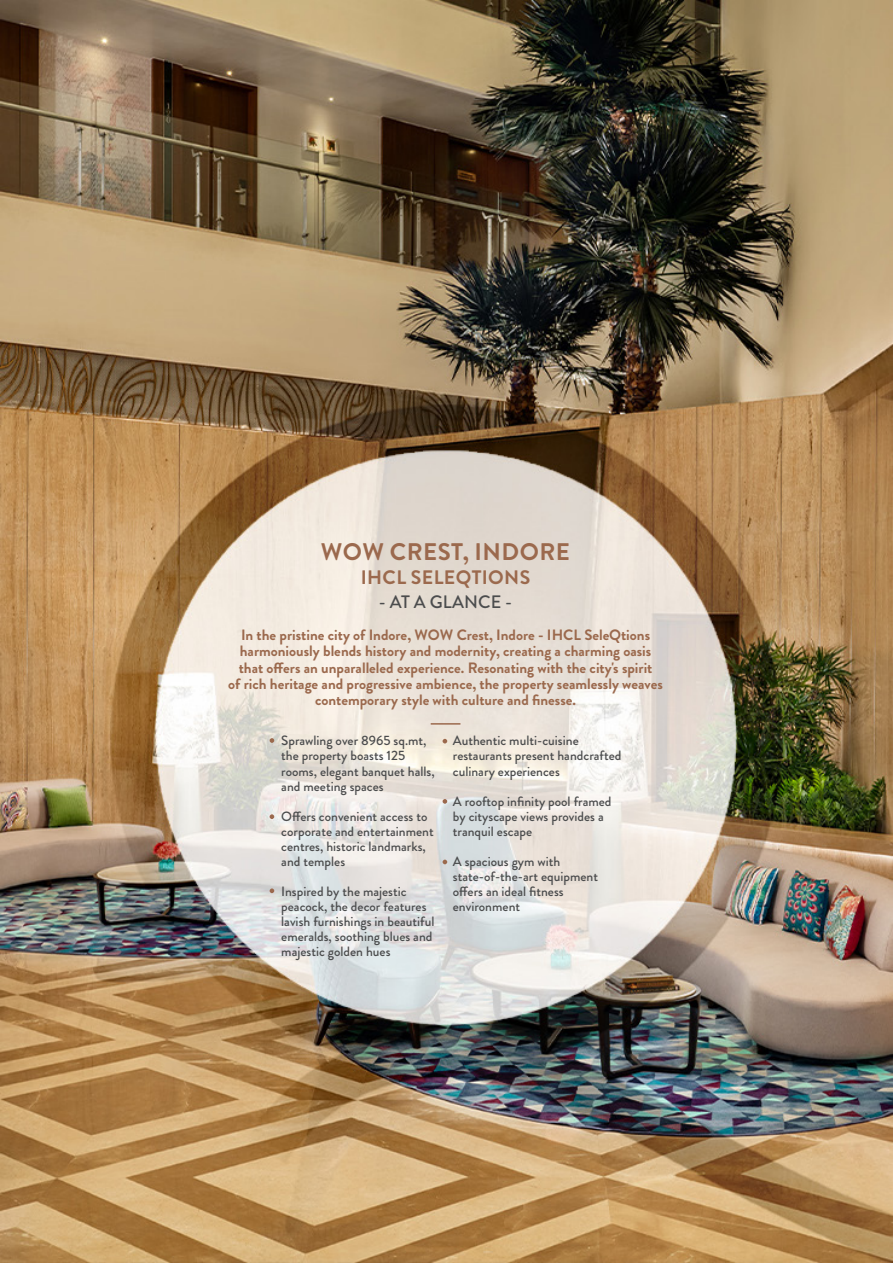
<style>
.page{position:relative;width:893px;height:1263px;background:#fff}
.page>*{position:absolute;margin:0;border:0;box-sizing:border-box;transform-origin:0 0}
.t1{font:700 24px "Brandon Grotesque";letter-spacing:.02em;color:#9b694d}
.t2{font:700 19.5px "Brandon Grotesque";letter-spacing:.02em;color:#9b694d}
.t3{font:500 18px "Brandon Grotesque";color:#4b4c4d}
.t4{font:700 15px "Brandon Grotesque";color:#9b694d}
.t5{font:500 13.5px/15px "Brandon Grotesque";color:#4b4c4d}
</style>
<div class="page">
<img style="left:0;top:0;width:893px;height:1263px">
<hr style="left:431px;top:723px;width:29px;height:2px;background:#9b694d">
<svg style="left:270px;top:738px;width:4px;height:5px"></svg>
<svg style="left:270px;top:814px;width:4px;height:5px"></svg>
<svg style="left:270px;top:888px;width:4px;height:5px"></svg>
<svg style="left:443px;top:739px;width:4px;height:4px"></svg>
<svg style="left:443px;top:799px;width:4px;height:5px"></svg>
<svg style="left:443px;top:860px;width:4px;height:4px"></svg>
<p class="t1" style="left:321px;top:535px;width:251px">WOW CREST, INDORE</p>
<p class="t2" style="left:361px;top:564px;width:171px">IHCL SELEQTIONS</p>
<p class="t3" style="left:379px;top:589px;width:135px">- AT A GLANCE -</p>
<p class="t4" style="left:241px;top:624px;width:411px">In the pristine city of Indore, WOW Crest, Indore - IHCL SeleQtions</p>
<p class="t4" style="left:240px;top:641px;width:413px">harmoniously blends history and modernity, creating a charming oasis</p>
<p class="t4" style="left:239px;top:657px;width:415px">that offers an unparalleled experience. Resonating with the city's spirit</p>
<p class="t4" style="left:228px;top:673px;width:436px">of rich heritage and progressive ambience, the property seamlessly weaves</p>
<p class="t4" style="left:315px;top:690px;width:262px">contemporary style with culture and finesse.</p>
<p class="t5" style="left:281px;top:733px;width:155px">Sprawling over 8965 sq.mt, the property boasts 125 rooms, elegant banquet halls, and meeting spaces</p>
<p class="t5" style="left:281px;top:808px;width:154px">Offers convenient access to corporate and entertainment centres, historic landmarks, and temples</p>
<p class="t5" style="left:281px;top:883px;width:155px">Inspired by the majestic peacock, the decor features lavish furnishings in beautiful emeralds, soothing blues and majestic golden hues</p>
<p class="t5" style="left:453px;top:733px;width:170px">Authentic multi-cuisine restaurants present handcrafted culinary experiences</p>
<p class="t5" style="left:453px;top:793px;width:160px">A rooftop infinity pool framed by cityscape views provides a tranquil escape</p>
<p class="t5" style="left:453px;top:853px;width:147px">A spacious gym with state-of-the-art equipment offers an ideal fitness environment</p>
</div>
